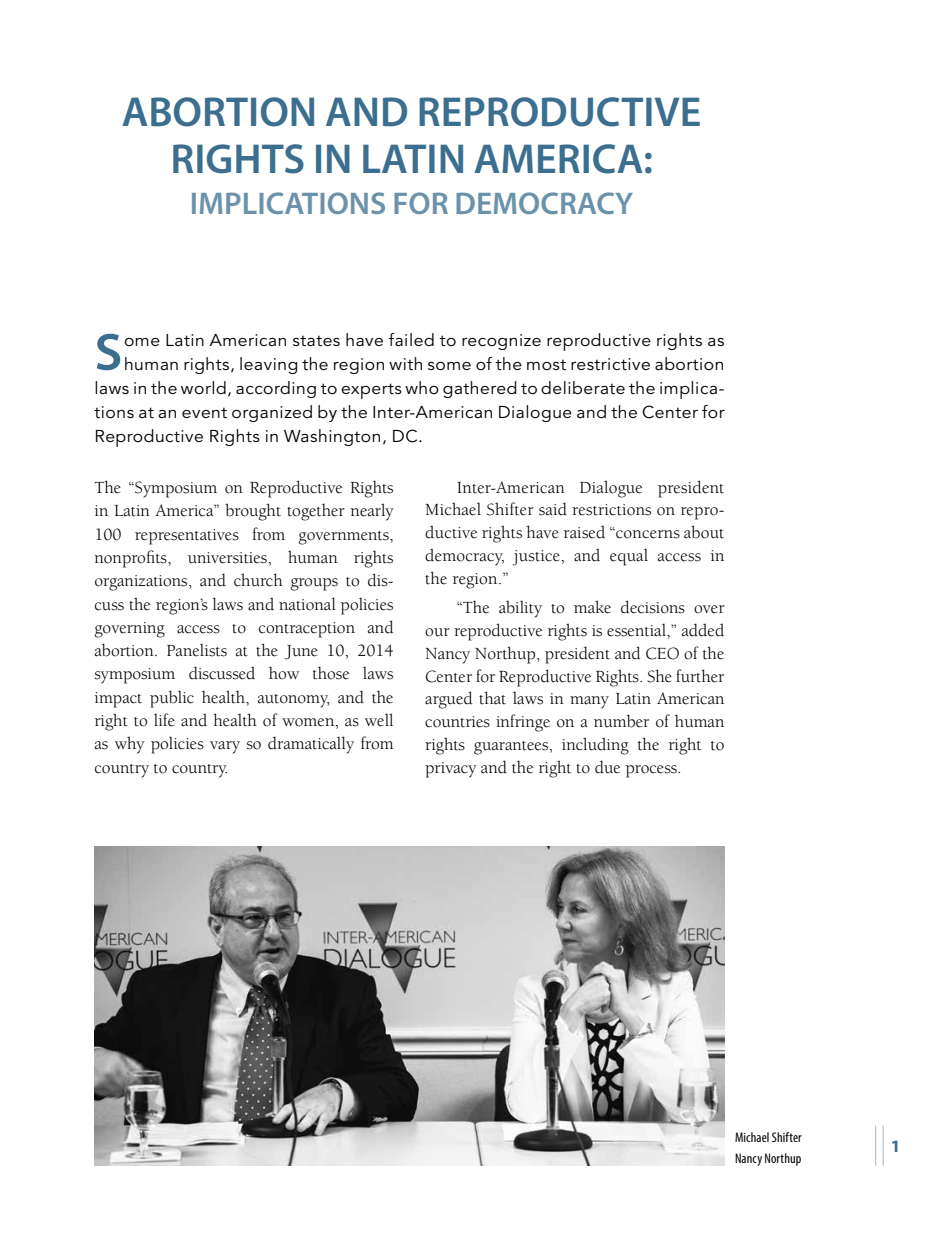
<style>
.page{position:relative;width:945px;height:1260px;background:#fff}
.page>*{position:absolute;margin:0;border:0;box-sizing:border-box;transform-origin:0 0}
.t1{font:600 52.68px "Myriad Pro";color:#3b6e8f}
.t2{font:600 42px/47.2px "Myriad Pro";color:#3b6e8f;text-align:center}
.t3{font:600 31.5px "Myriad Pro";color:#6c92ab}
.t4{font:17.5px/23.3px "Berkeley";color:#000;text-align:justify}
.t5{font:700 17.5px "Myriad Pro";color:#3b6e8f}
.t6{font:17.15px "Avenir";letter-spacing:.03em;color:#000}
.t7{font:condensed 14px/21px "Myriad Pro";letter-spacing:.01em;color:#000}
</style>
<div class="page">
<hr style="left:875px;top:1125px;width:1px;height:41px;background:#b0c5d2">
<hr style="left:883px;top:1125px;width:1px;height:41px;background:#b0c5d2">
<img style="left:94px;top:847px;width:630px;height:319px">
<h2 class="t2" style="left:122px;top:87px;width:581px">ABORTION AND REPRODUCTIVE<br>RIGHTS IN LATIN AMERICA:</h2>
<h3 class="t3" style="left:190px;top:183px;width:445px">IMPLICATIONS FOR DEMOCRACY</h3>
<h1 class="t1" style="left:94px;top:319px;width:29px">S</h1>
<p class="t6" style="left:124px;top:330px;width:602px">ome Latin American states have failed to recognize reproductive rights as</p>
<p class="t6" style="left:124px;top:354px;width:602px">human rights, leaving the region with some of the most restrictive abortion</p>
<p class="t6" style="left:95px;top:378px;width:631px">laws in the world, according to experts who gathered to deliberate the implica-</p>
<p class="t6" style="left:94px;top:402px;width:632px">tions at an event organized by the Inter-American Dialogue and the Center for</p>
<p class="t6" style="left:94px;top:426px;width:330px">Reproductive Rights in Washington, DC.</p>
<p class="t4" style="left:94px;top:476px;width:301px">The “Symposium on Reproductive Rights in Latin America” brought together nearly 100 representatives from governments, nonprofits, universities, human rights organizations, and church groups to dis&shy;cuss the region’s laws and national policies governing access to contraception and abortion. Panelists at the June 10, 2014 symposium discussed how those laws impact public health, autonomy, and the right to life and health of women, as well as why policies vary so dramatically from country to country.</p>
<p class="t4" style="left:425px;top:476px;width:301px;line-height:22.8px;text-indent:32px">Inter-American Dialogue president Michael Shifter said restrictions on repro&shy;ductive rights have raised “concerns about democracy, justice, and equal access in the region.”</p>
<p class="t4" style="left:425px;top:597px;width:301px;line-height:22.8px;text-indent:32px">“The ability to make decisions over our reproductive rights is essential,” added Nancy Northup, president and CEO of the Center for Reproductive Rights. She further argued that laws in many Latin American countries infringe on a number of human rights guarantees, including the right to privacy and the right to due process.</p>
<p class="t7" style="left:735px;top:1127px;width:68px">Michael Shifter<br>Nancy Northup</p>
<p class="t5" style="left:891px;top:1135px;width:11px">1</p>
</div>
